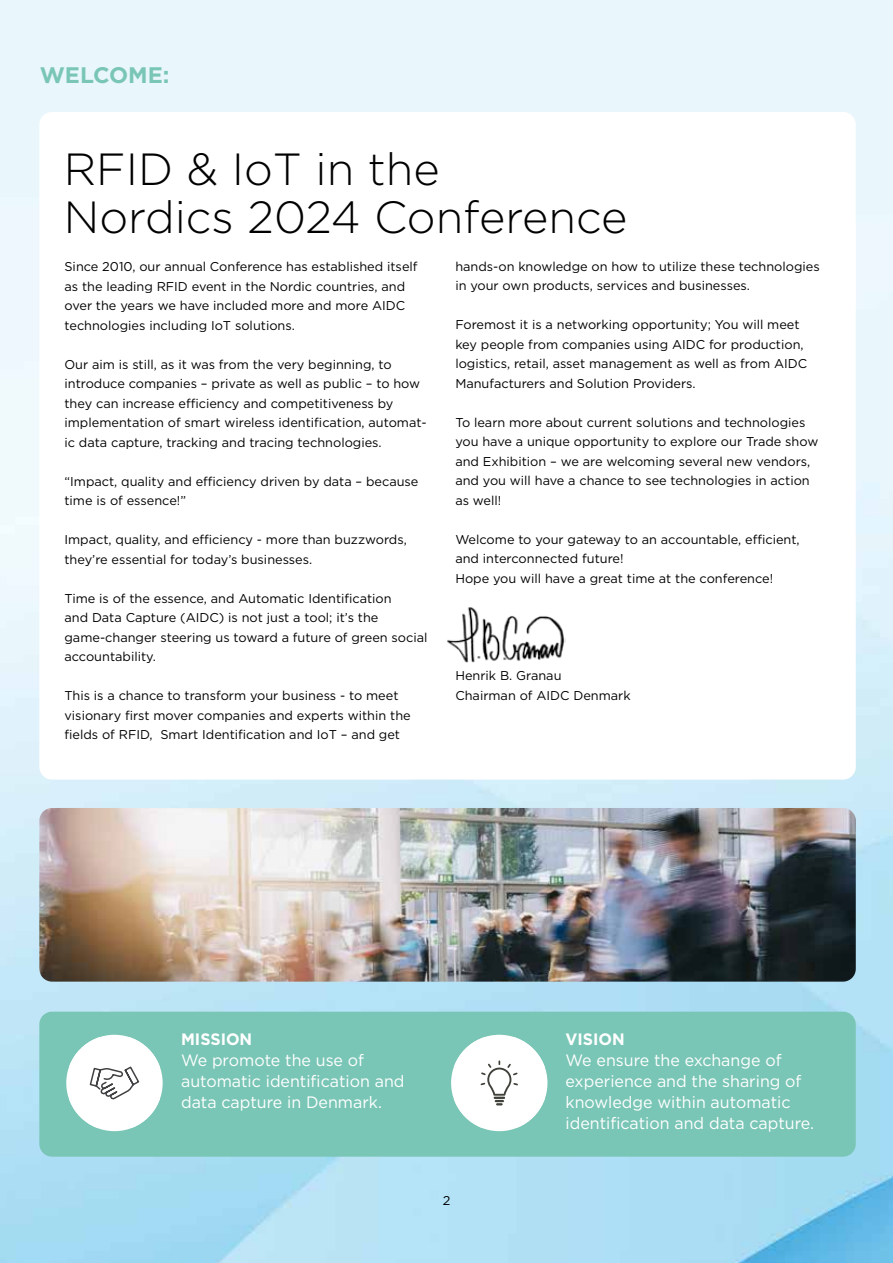
<style>
.page{position:relative;width:893px;height:1263px;background:#fff}
.page>*{position:absolute;margin:0;border:0;box-sizing:border-box;transform-origin:0 0}
.t1{font:300 45px/48px "Gotham";color:#000}
.t2{font:700 22.5px "Gotham";color:#7ac6b6}
.t3{font:16.5px/21px "Gotham";color:#fff}
.t4{font:700 16.5px "Gotham";color:#fff}
.t5{font:12.75px/19.5px "Gotham";color:#000}
</style>
<div class="page">
<img style="left:0;top:0;width:893px;height:1263px">
<div style="left:39px;top:112px;width:817px;height:668px;background:#fff;border-radius:13px"></div>
<img style="left:447px;top:607px;width:119px;height:56px">
<div style="left:39px;top:1012px;width:817px;height:145px;background:#7ac6b6;border-radius:13px"></div>
<div style="left:66px;top:1035px;width:97px;height:96px;background:#fff;border-radius:50%"></div>
<svg style="left:69px;top:1038px;width:90px;height:90px"></svg>
<div style="left:451px;top:1035px;width:96px;height:96px;background:#fff;border-radius:50%"></div>
<svg style="left:454px;top:1038px;width:90px;height:90px"></svg>
<img style="left:39px;top:808px;width:817px;height:174px">
<h2 class="t2" style="left:40px;top:60px;width:131px">WELCOME:</h2>
<h1 class="t1" style="left:64px;top:144px;width:565px">RFID &amp; IoT in the<br>Nordics 2024 Conference</h1>
<p class="t5" style="left:64px;top:256px;width:355px">Since 2010, our annual Conference has established itself as the leading RFID event in the Nordic countries, and over the years we have included more and more AIDC technologies including IoT solutions.</p>
<p class="t5" style="left:64px;top:354px;width:364px">Our aim is still, as it was from the very beginning, to introduce companies – private as well as public – to how they can increase efficiency and competitiveness by implementation of smart wireless identification, automat&shy;ic data capture, tracking and tracing technologies.</p>
<p class="t5" style="left:64px;top:471px;width:356px">“Impact, quality and efficiency driven by data – because time is of essence!”</p>
<p class="t5" style="left:64px;top:529px;width:344px">Impact, quality, and efficiency - more than buzzwords, they’re essential for today’s businesses.</p>
<p class="t5" style="left:64px;top:588px;width:365px">Time is of the essence, and Automatic Identification<br>and Data Capture (AIDC) is not just a tool; it’s the game-changer steering us toward a future of green social accountability.</p>
<p class="t5" style="left:64px;top:685px;width:348px">This is a chance to transform your business - to meet visionary first mover companies and experts within the fields of RFID, Smart Identification and IoT – and get</p>
<p class="t5" style="left:455px;top:256px;width:366px">hands-on knowledge on how to utilize these technologies in your own products, services and businesses.</p>
<p class="t5" style="left:455px;top:315px;width:353px">Foremost it is a networking opportunity; You will meet key people from companies using AIDC for production, logistics, retail, asset management as well as from AIDC Manufacturers and Solution Providers.</p>
<p class="t5" style="left:455px;top:412px;width:364px">To learn more about current solutions and technologies you have a unique opportunity to explore our Trade show and Exhibition – we are welcoming several new vendors, and you will have a chance to see technologies in action as well!</p>
<p class="t5" style="left:455px;top:529px;width:346px">Welcome to your gateway to an accountable, efficient, and interconnected future!<br>Hope you will have a great time at the conference!</p>
<p class="t5" style="left:455px;top:666px;width:177px">Henrik B. Granau<br>Chairman of AIDC Denmark</p>
<p class="t4" style="left:181px;top:1028px;width:73px">MISSION</p>
<p class="t3" style="left:181px;top:1049px;width:225px">We promote the use of automatic identification and data capture in Denmark.</p>
<p class="t5" style="left:443px;top:1190px;width:9px">2</p>
<p class="t4" style="left:566px;top:1028px;width:61px">VISION</p>
<p class="t3" style="left:566px;top:1049px;width:250px">We ensure the exchange of experience and the sharing of knowledge within automatic identification and data capture.</p>
</div>
